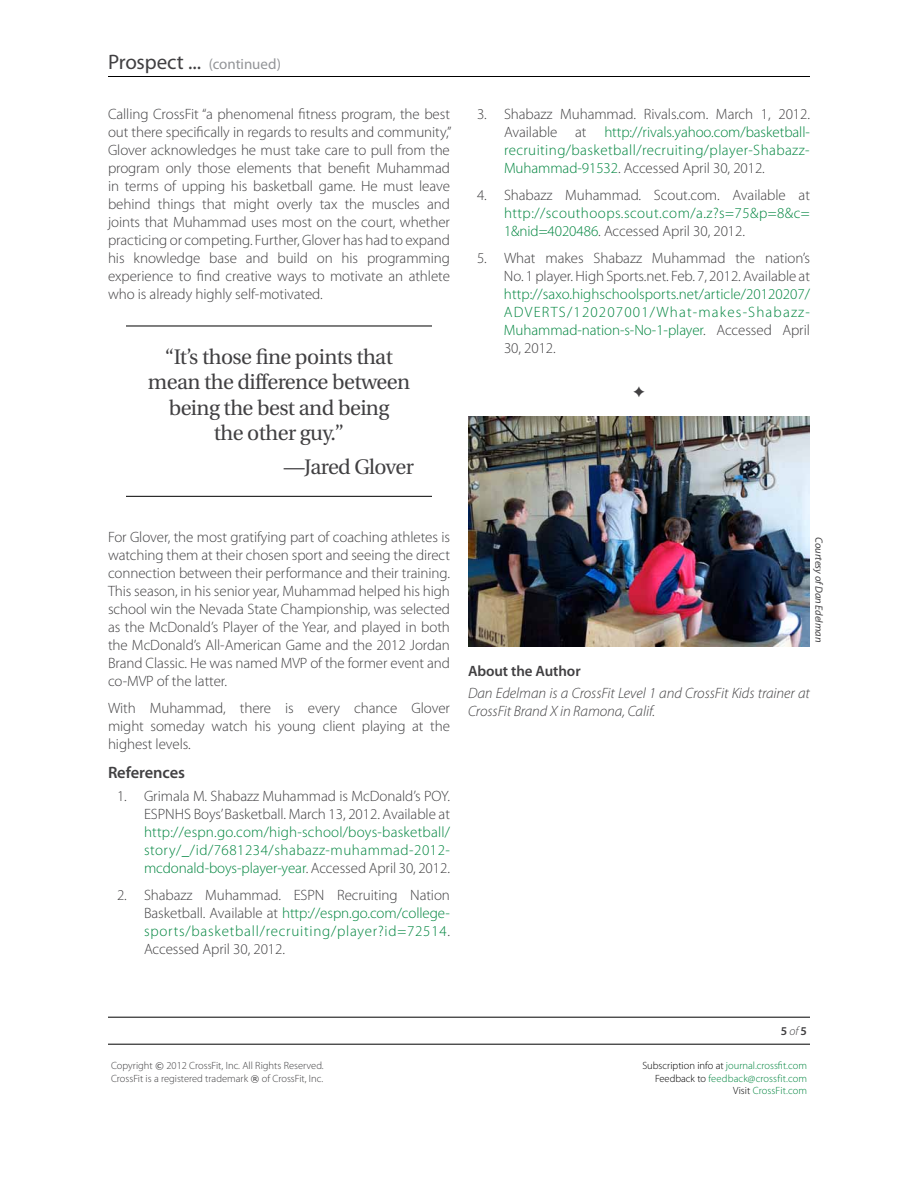
<style>
.page{position:relative;width:918px;height:1188px;background:#fff}
.page>*{position:absolute;margin:0;border:0;box-sizing:border-box;transform-origin:0 0}
.t1{font:21px/25.2px "Utopia";letter-spacing:-.025em;color:#414042;text-align:center}
.t2{font:21px "Myriad Pro";letter-spacing:-.01em;color:#414042}
.t3{font:600 16.5px "Myriad Pro";letter-spacing:-.005em;color:#414042}
.t4{font:300 15px/18px "Myriad Pro";letter-spacing:-.005em;color:#414042;text-align:justify}
.t5{font:300 15px/18px "Myriad Pro";letter-spacing:-.005em;color:#00853f;text-align:justify}
.t6{font:italic 300 15px/18px "Myriad Pro";letter-spacing:-.005em;color:#414042}
.t7{font:600 15px "Myriad Pro";letter-spacing:-.005em;color:#414042}
.t8{font:600 12px "Myriad Pro";color:#414042}
.t9{font:300 10.5px/12.6px "Myriad Pro";color:#414042}
.t10{font:300 10.5px/12.6px "Myriad Pro";color:#00853f;text-align:right}
.t11{font:italic 10.5px "Myriad Pro";letter-spacing:-.005em;color:#414042}
.s1{font-size:15px;color:#939598}
.s2{color:#414042}
.s3{color:#00853f}
.s4{font-weight:300;font-style:italic}
.s5{font-family:"Verdana";font-weight:400;font-size:9px}
.s6{color:#000}
</style>
<div class="page">
<hr style="left:108px;top:76px;width:702px;height:1px;background:#000">
<hr style="left:108px;top:1017px;width:702px;height:1px;background:#000">
<hr style="left:108px;top:1044px;width:702px;height:1px;background:#000">
<hr style="left:126px;top:326px;width:306px;height:1px;background:#000">
<hr style="left:126px;top:496px;width:306px;height:1px;background:#000">
<img style="left:468px;top:416px;width:342px;height:231px">
<h1 class="t2" style="left:108px;top:50px;width:174px">Prospect ... <span class="s1">(continued)</span></h1>
<p class="t4" style="left:108px;top:106px;width:345px">Calling CrossFit “a phenomenal fitness program, the best out there specifically in regards to results and community,” Glover acknowledges he must take care to pull from the program only those elements that benefit Muhammad in terms of upping his basketball game. He must leave behind things that might overly tax the muscles and joints that Muhammad uses most on the court, whether practicing or competing. Further, Glover has had to expand his knowledge base and build on his programming experience to find creative ways to motivate an athlete who is already highly self-motivated.</p>
<h1 class="t1" style="left:148px;top:345px;width:264px">“It’s those fine points that mean the difference between being the best and being<br>the other guy.”</h1>
<h1 class="t1" style="left:284px;top:455px;width:132px">—Jared Glover</h1>
<p class="t5" style="left:504px;top:106px;width:308px;text-indent:-27px"><span class="s2">3. Shabazz Muhammad. Rivals.com. March 1, 2012.<br>Available at</span> http://rivals.yahoo.com/basketball&shy;recruiting/basketball/recruiting/player-Shabazz-Muhammad-91532<span class="s2">. Accessed April 30, 2012.</span></p>
<p class="t4" style="left:477px;top:187px;width:334px">4. Shabazz Muhammad. Scout.com. Available at</p>
<p class="t5" style="left:504px;top:205px;width:307px">http://scouthoops.scout.com/a.z?s=75&amp;p=8&amp;c=<br>1&amp;nid=4020486<span class="s2">. Accessed April 30, 2012.</span></p>
<p class="t4" style="left:477px;top:250px;width:335px;text-align:right">5. What makes Shabazz Muhammad the nation’s<br>No. 1 player. High Sports.net. Feb. 7, 2012. Available at</p>
<p class="t5" style="left:504px;top:286px;width:308px">http://saxo.highschoolsports.net/article/20120207/ ADVERTS/120207001/What-makes-Shabazz-Muhammad-nation-s-No-1-player<span class="s2">. Accessed April 30, 2012.</span></p>
<p class="t4" style="left:108px;top:529px;width:344px">For Glover, the most gratifying part of coaching athletes is watching them at their chosen sport and seeing the direct connection between their performance and their training.<br>This season, in his senior year, Muhammad helped his high school win the Nevada State Championship, was selected as the McDonald’s Player of the Year, and played in both the McDonald’s All-American Game and the 2012 Jordan Brand Classic. He was named MVP of the former event and co-MVP of the latter.</p>
<p class="t4" style="left:108px;top:700px;width:344px">With Muhammad, there is every chance Glover might someday watch his young client playing at the highest levels.</p>
<p class="t3" style="left:108px;top:763px;width:79px">References</p>
<p class="t4" style="left:117px;top:787px;width:334px;text-align:right">1. Grimala M. Shabazz Muhammad is McDonald’s POY.<br>ESPNHS Boys’ Basketball. March 13, 2012. Available at</p>
<p class="t5" style="left:144px;top:823px;width:308px">http://espn.go.com/high-school/boys-basketball/ story/_/id/7681234/shabazz-muhammad-2012- mcdonald-boys-player-year<span class="s2">. Accessed April 30, 2012.</span></p>
<p class="t4" style="left:144px;top:886px;width:308px;text-indent:-27px">2. Shabazz Muhammad. ESPN Recruiting Nation Basketball. Available at <span class="s3">http://espn.go.com/college&shy;sports/basketball/recruiting/player?id=72514</span>.<br>Accessed April 30, 2012.</p>
<p class="t11" style="left:825px;top:537px;width:107px;rotate:90deg">Courtesy of Dan Edelman</p>
<p class="t7" style="left:468px;top:662px;width:114px">About the Author</p>
<p class="t6" style="left:468px;top:685px;width:343px">Dan Edelman is a CrossFit Level 1 and CrossFit Kids trainer at<br>CrossFit Brand X in Ramona, Calif.</p>
<p class="t8" style="left:781px;top:1024px;width:28px">5 <span class="s4">of</span> 5</p>
<p class="t9" style="left:111px;top:1060px;width:214px">Copyright <span class="s5">©</span> 2012 CrossFit, Inc. All Rights Reserved.<br>CrossFit is a registered trademark <span class="s5">®</span> of CrossFit, Inc.</p>
<p class="t10" style="left:642px;top:1060px;width:166px"><span class="s6">Subscription info at</span> journal.crossfit.com<br><span class="s6">Feedback to</span> feedback@crossfit.com<br><span class="s6">Visit</span> CrossFit.com</p>
</div>
